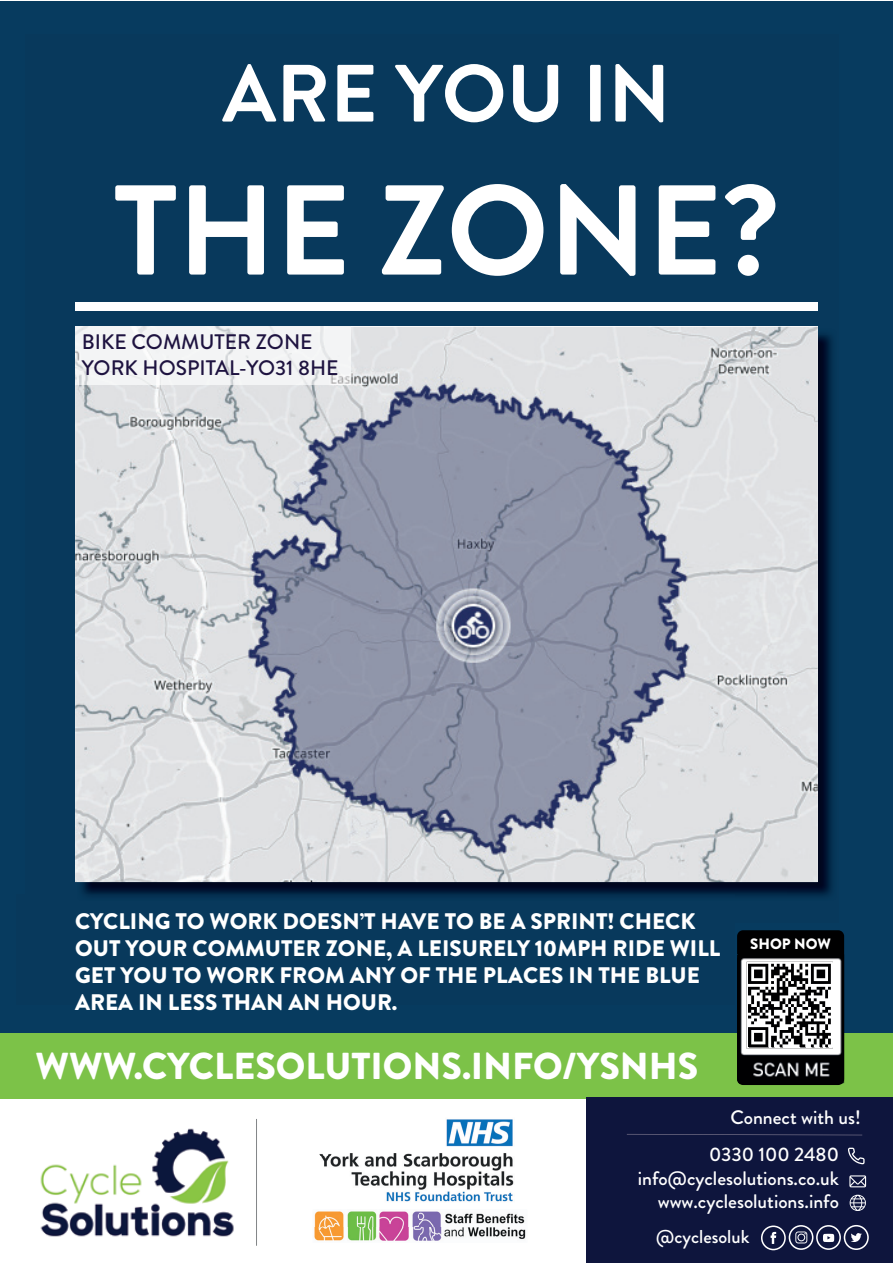
<style>
.page{position:relative;width:893px;height:1263px;background:#fff}
.page>*{position:absolute;margin:0;border:0;box-sizing:border-box;transform-origin:0 0}
.t1{font:900 163.5px/130.5px "Brandon Grotesque";color:#fff}
.t2{font:700 127.5px "Brandon Grotesque";color:#fff}
.t3{font:700 81px "Brandon Grotesque";color:#fff}
.t4{font:900 37.5px "Brandon Grotesque";color:#fff}
.t5{font:900 22.5px/27px "Brandon Grotesque";color:#fff}
.t6{font:500 21px/25.5px "Brandon Grotesque";color:#1e1340}
.t7{font:500 19.5px/37.5px "Brandon Grotesque";color:#fff}
.t8{font:500 18.6px "Brandon Grotesque";color:#fff}
.t9{font:900 15px "Brandon Grotesque";color:#fff}
</style>
<div class="page">
<div style="left:0;top:1px;width:893px;height:1031px;background:#073b5f"></div>
<div style="left:0;top:1033px;width:893px;height:66px;background:#7cc248"></div>
<img style="left:40px;top:1128px;width:194px;height:109px">
<hr style="left:256px;top:1119px;width:1px;height:127px;background:#828587">
<div style="left:737px;top:930px;width:107px;height:155px;background:#000001;border-radius:6px"></div>
<img style="left:737px;top:954px;width:107px;height:129px">
<div style="left:587px;top:1098px;width:306px;height:165px;background:#0e153d"></div>
<svg style="left:627px;top:1134px;width:235px;height:1px"></svg>
<svg style="left:849px;top:1175px;width:17px;height:12px"></svg>
<svg style="left:850px;top:1195px;width:16px;height:16px"></svg>
<svg style="left:848px;top:1148px;width:17px;height:16px"></svg>
<svg style="left:761px;top:1225px;width:108px;height:25px"></svg>
<img style="left:818px;top:333px;width:11px;height:2px">
<img style="left:787px;top:335px;width:46px;height:563px">
<img style="left:77px;top:882px;width:710px;height:16px">
<hr style="left:77px;top:895px;width:657px;height:3px;background:#053152">
<img style="left:75px;top:327px;width:743px;height:555px">
<div style="left:75px;top:302px;width:743px;height:8px;background:#fff"></div>
<img style="left:75px;top:327px;width:275px;height:57px">
<img style="left:747px;top:962px;width:86px;height:87px">
<img style="left:749px;top:963px;width:83px;height:84px">
<img style="left:314px;top:1227px;width:52px;height:14px">
<img style="left:366px;top:1227px;width:108px;height:14px">
<img style="left:474px;top:1227px;width:52px;height:12px">
<img style="left:314px;top:1119px;width:211px;height:108px">
<h3 class="t3" style="left:222px;top:37px;width:450px">ARE YOU IN</h3>
<h1 class="t1" style="left:41px;top:63px;width:626px">TIME TO<br>RIDE!</h1>
<h2 class="t2" style="left:114px;top:142px;width:667px">THE ZONE?</h2>
<p class="t6" style="left:82px;top:329px;width:258px">BIKE COMMUTER ZONE<br>YORK HOSPITAL-YO31 8HE</p>
<p class="t5" style="left:75px;top:908px;width:647px">CYCLING TO WORK DOESN’T HAVE TO BE A SPRINT! CHECK OUT YOUR COMMUTER ZONE, A LEISURELY 10MPH RIDE WILL GET YOU TO WORK FROM ANY OF THE PLACES IN THE BLUE AREA IN LESS THAN AN HOUR.</p>
<h3 class="t4" style="left:36px;top:1040px;width:664px">WWW.CYCLESOLUTIONS.INFO/YSNHS</h3>
<p class="t9" style="left:750px;top:934px;width:82px">SHOP NOW</p>
<p class="t7" style="left:709px;top:1099px;width:153px;text-indent:21px">Connect with us!<br>0330 100 2480</p>
<p class="t7" style="left:638px;top:1166px;width:203px;line-height:23.4px;text-align:right">info@cyclesolutions.co.uk www.cyclesolutions.info</p>
<p class="t8" style="left:656px;top:1224px;width:95px">@cyclesoluk</p>
</div>
